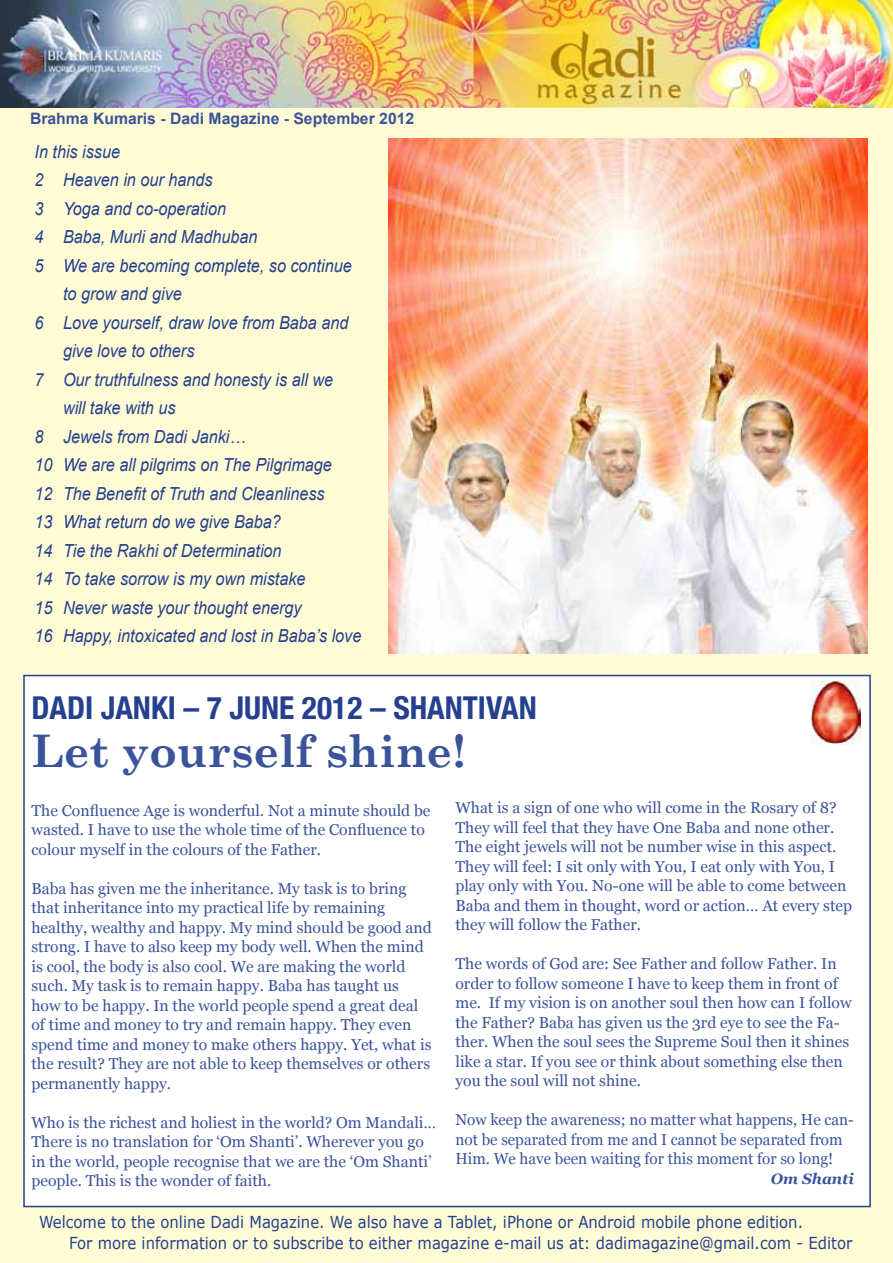
<style>
.page{position:relative;width:893px;height:1263px;background:#fff}
.page>*{position:absolute;margin:0;border:0;box-sizing:border-box;transform-origin:0 0}
.t1{font:700 45px "Century Schoolbook";color:#3b539a}
.t2{font:700 condensed 31.5px "Helvetica Neue";color:#25408f}
.t3{font:italic 18px "Arial";color:#25408f;scale:.9 1}
.t4{font:16.5px/21px "Verdana";color:#25408f;scale:.9 1}
.t5{font:15.75px/19.5px "Georgia";color:#3b539a}
.t6{font:700 15.75px "Arial";color:#3b539a}
.t7{font:italic 700 15px "Georgia";color:#3b539a}
</style>
<div class="page">
<div style="left:0;top:99px;width:893px;height:1164px;background:#fffcd5"></div>
<img style="left:1px;top:0;width:892px;height:107px">
<div style="left:24px;top:676px;width:846px;height:531px;background:#fff"></div>
<img style="left:811px;top:680px;width:49px;height:64px">
<img style="left:388px;top:138px;width:479px;height:515px">
<p class="t6" style="left:30px;top:108px;width:386px">Brahma Kumaris - Dadi Magazine - September 2012</p>
<p class="t3" style="left:34px;top:140px;width:97px">In this issue</p>
<p class="t3" style="left:34px;top:168px;width:199px">2 Heaven in our hands</p>
<p class="t3" style="left:34px;top:197px;width:214px">3 Yoga and co-operation</p>
<p class="t3" style="left:34px;top:225px;width:249px">4 Baba, Murli and Madhuban</p>
<p class="t3" style="left:34px;top:254px;width:354px">5 We are becoming complete, so continue</p>
<p class="t3" style="left:63px;top:282px;width:134px">to grow and give</p>
<p class="t3" style="left:34px;top:311px;width:350px">6 Love yourself, draw love from Baba and</p>
<p class="t3" style="left:63px;top:339px;width:148px">give love to others</p>
<p class="t3" style="left:34px;top:368px;width:333px">7 Our truthfulness and honesty is all we</p>
<p class="t3" style="left:63px;top:396px;width:127px">will take with us</p>
<p class="t3" style="left:34px;top:425px;width:236px">8 Jewels from Dadi Janki…</p>
<p class="t3" style="left:34px;top:453px;width:332px">10 We are all pilgrims on The Pilgrimage</p>
<p class="t3" style="left:34px;top:482px;width:324px">12 The Benefit of Truth and Cleanliness</p>
<p class="t3" style="left:34px;top:510px;width:275px">13 What return do we give Baba?</p>
<p class="t3" style="left:34px;top:539px;width:276px">14 Tie the Rakhi of Determination</p>
<p class="t3" style="left:34px;top:567px;width:303px">14 To take sorrow is my own mistake</p>
<p class="t3" style="left:34px;top:596px;width:298px">15 Never waste your thought energy</p>
<p class="t3" style="left:34px;top:624px;width:365px">16 Happy, intoxicated and lost in Baba’s love</p>
<h2 class="t2" style="left:32px;top:682px;width:507px">DADI JANKI – 7 JUNE 2012 – SHANTIVAN</h2>
<h1 class="t1" style="left:32px;top:724px;width:436px">Let yourself shine!</h1>
<p class="t5" style="left:455px;top:799px;width:398px">What is a sign of one who will come in the Rosary of 8?<br>They will feel that they have One Baba and none other.<br>The eight jewels will not be number wise in this aspect.<br>They will feel: I sit only with You, I eat only with You, I play only with You. No-one will be able to come between Baba and them in thought, word or action… At every step they will follow the Father.</p>
<p class="t5" style="left:455px;top:955px;width:398px">The words of God are: See Father and follow Father. In order to follow someone I have to keep them in front of me. If my vision is on another soul then how can I follow the Father? Baba has given us the 3rd eye to see the Fa&shy;ther. When the soul sees the Supreme Soul then it shines like a star. If you see or think about something else then you the soul will not shine.</p>
<p class="t5" style="left:455px;top:1111px;width:400px">Now keep the awareness; no matter what happens, He can&shy;not be separated from me and I cannot be separated from<br>Him. We have been waiting for this moment for so long!</p>
<p class="t7" style="left:771px;top:1169px;width:85px">Om Shanti</p>
<p class="t5" style="left:31px;top:801px;width:400px">The Confluence Age is wonderful. Not a minute should be wasted. I have to use the whole time of the Confluence to colour myself in the colours of the Father.</p>
<p class="t5" style="left:31px;top:879px;width:402px">Baba has given me the inheritance. My task is to bring that inheritance into my practical life by remaining healthy, wealthy and happy. My mind should be good and strong. I have to also keep my body well. When the mind is cool, the body is also cool. We are making the world such. My task is to remain happy. Baba has taught us how to be happy. In the world people spend a great deal of time and money to try and remain happy. They even spend time and money to make others happy. Yet, what is the result? They are not able to keep themselves or others permanently happy.</p>
<p class="t5" style="left:31px;top:1113px;width:406px">Who is the richest and holiest in the world? Om Mandali… There is no translation for ‘Om Shanti’. Wherever you go in the world, people recognise that we are the ‘Om Shanti’ people. This is the wonder of faith.</p>
<p class="t4" style="left:69px;top:1212px;width:872px;text-indent:-30px">Welcome to the online Dadi Magazine. We also have a Tablet, iPhone or Android mobile phone edition.<br>For more information or to subscribe to either magazine e-mail us at: dadimagazine@gmail.com - Editor</p>
</div>
